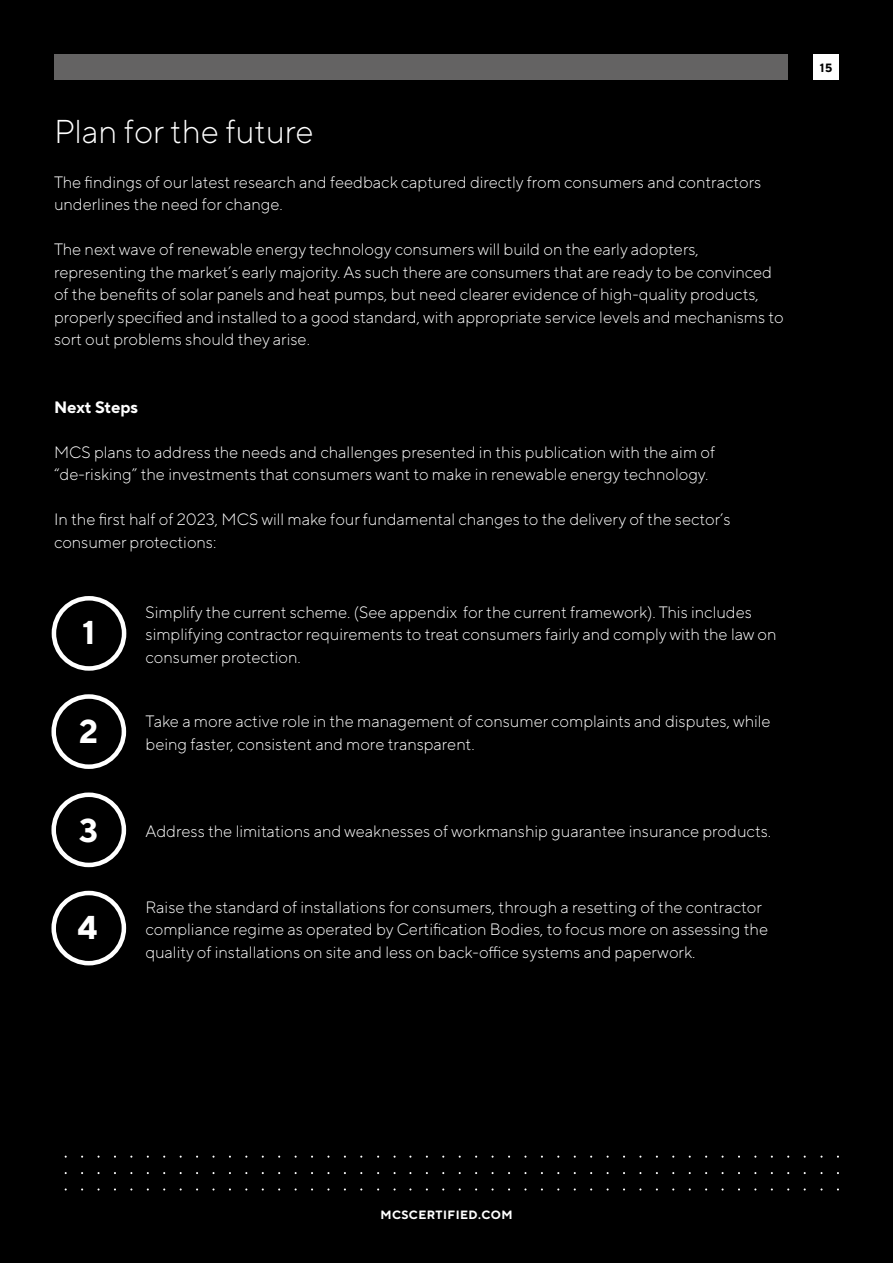
<style>
.page{position:relative;width:893px;height:1263px;background:#000}
.page>*{position:absolute;margin:0;border:0;box-sizing:border-box;transform-origin:0 0}
.t1{font:300 33px "TT Norms Pro";color:#fff}
.t2{font:700 33px "TT Norms Pro";color:#fff}
.t3{font:300 16.5px/22.5px "TT Norms Pro";color:#fff}
.t4{font:700 16.5px "TT Norms Pro";color:#fff}
.t5{font:700 12px "TT Norms Pro";letter-spacing:.04em;color:#fff}
.t6{font:700 12px "TT Norms Pro";color:#000}
</style>
<div class="page">
<div style="left:54px;top:54px;width:734px;height:26px;background:#646363"></div>
<div style="left:813px;top:54px;width:26px;height:26px;background:#fff"></div>
<div style="left:52px;top:596px;width:74px;height:75px;border:4px solid #fff;border-radius:50%"></div>
<div style="left:51px;top:694px;width:75px;height:75px;border:4px solid #fff;border-radius:50%"></div>
<div style="left:51px;top:792px;width:75px;height:75px;border:4px solid #fff;border-radius:50%"></div>
<div style="left:51px;top:891px;width:75px;height:74px;border:4px solid #fff;border-radius:50%"></div>
<h1 class="t1" style="left:54px;top:110px;width:261px">Plan for the future</h1>
<p class="t3" style="left:54px;top:170px;width:709px">The findings of our latest research and feedback captured directly from consumers and contractors underlines the need for change.</p>
<p class="t3" style="left:54px;top:238px;width:731px">The next wave of renewable energy technology consumers will build on the early adopters, representing the market’s early majority. As such there are consumers that are ready to be convinced of the benefits of solar panels and heat pumps, but need clearer evidence of high-quality products, properly specified and installed to a good standard, with appropriate service levels and mechanisms to sort out problems should they arise.</p>
<p class="t4" style="left:54px;top:396px;width:86px">Next Steps</p>
<p class="t3" style="left:54px;top:440px;width:663px">MCS plans to address the needs and challenges presented in this publication with the aim of “de-risking” the investments that consumers want to make in renewable energy technology.</p>
<p class="t3" style="left:54px;top:508px;width:678px">In the first half of 2023, MCS will make four fundamental changes to the delivery of the sector’s consumer protections:</p>
<h1 class="t2" style="left:82px;top:611px;width:14px">1</h1>
<h1 class="t2" style="left:79px;top:709px;width:20px">2</h1>
<p class="t3" style="left:146px;top:600px;width:632px">Simplify the current scheme. (See appendix for the current framework). This includes simplifying contractor requirements to treat consumers fairly and comply with the law on consumer protection.</p>
<p class="t3" style="left:146px;top:710px;width:627px">Take a more active role in the management of consumer complaints and disputes, while</p>
<p class="t3" style="left:146px;top:732px;width:331px">being faster, consistent and more transparent.</p>
<h1 class="t2" style="left:79px;top:809px;width:20px">3</h1>
<p class="t3" style="left:145px;top:819px;width:627px">Address the limitations and weaknesses of workmanship guarantee insurance products.</p>
<h1 class="t2" style="left:78px;top:906px;width:21px">4</h1>
<p class="t3" style="left:145px;top:895px;width:624px">Raise the standard of installations for consumers, through a resetting of the contractor compliance regime as operated by Certification Bodies, to focus more on assessing the quality of installations on site and less on back-office systems and paperwork.</p>
<p class="t6" style="left:820px;top:60px;width:14px">15</p>
<p class="t5" style="left:380px;top:1207px;width:134px">MCSCERTIFIED.COM</p>
</div>
